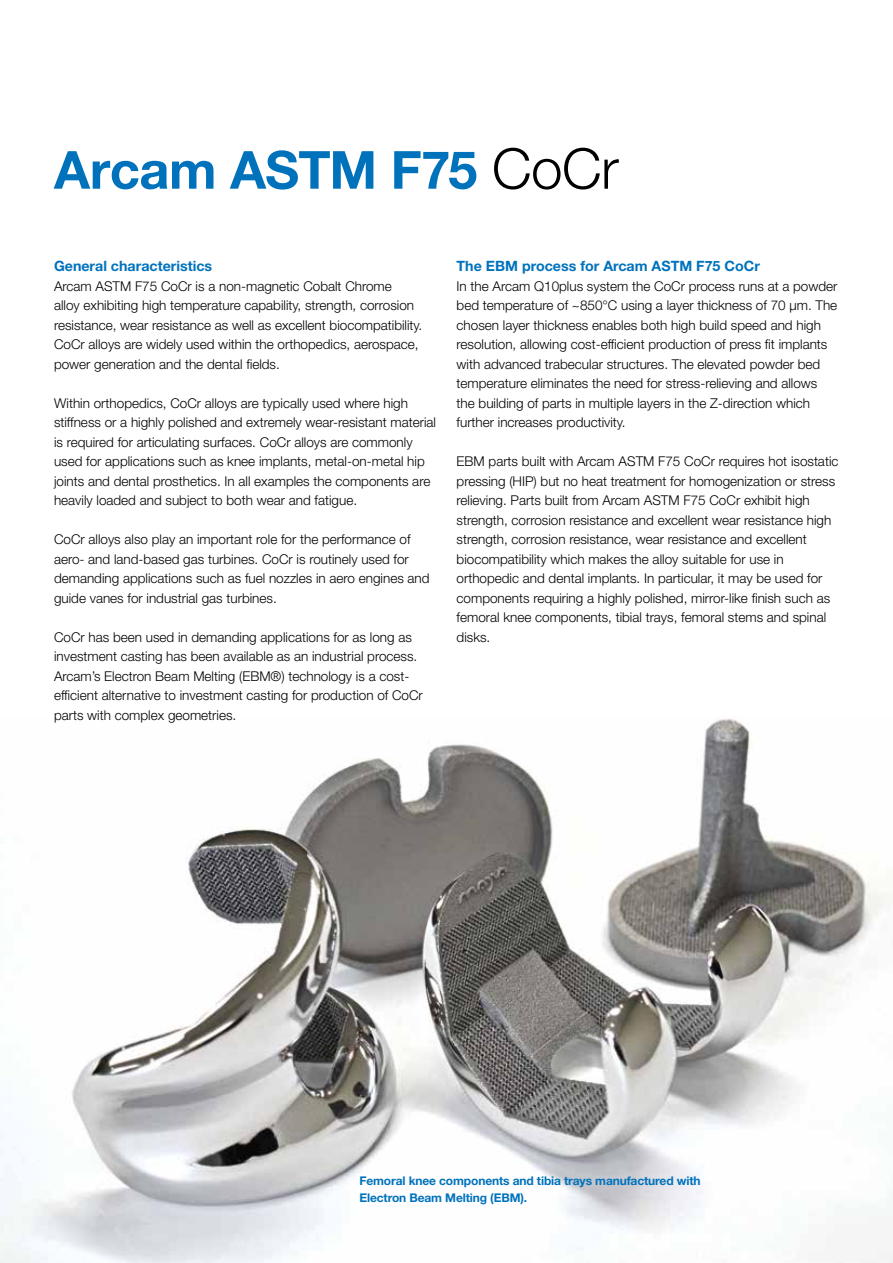
<style>
.page{position:relative;width:893px;height:1263px;background:#fff}
.page>*{position:absolute;margin:0;border:0;box-sizing:border-box;transform-origin:0 0}
.t1{font:700 52.5px "Helvetica Neue LT Std";letter-spacing:-.01em;color:#0072bc}
.t2{font:700 14.25px "Helvetica Neue LT Std";color:#0072bc}
.t3{font:300 13.5px/19.5px "Helvetica Neue LT Std";color:#000}
.t4{font:700 12px/16.5px "Helvetica Neue LT Std";letter-spacing:-.01em;color:#0072bc}
.s1{font-weight:300;font-size:56.25px;color:#000}
</style>
<div class="page">
<img style="left:0;top:718px;width:893px;height:545px">
<h1 class="t1" style="left:54px;top:137px;width:566px">Arcam ASTM F75 <span class="s1">CoCr</span></h1>
<p class="t2" style="left:54px;top:257px;width:160px">General characteristics</p>
<p class="t3" style="left:54px;top:276px;width:370px">Arcam ASTM F75 CoCr is a non-magnetic Cobalt Chrome<br>alloy exhibiting high temperature capability, strength, corrosion resistance, wear resistance as well as excellent biocompatibility.<br>CoCr alloys are widely used within the orthopedics, aerospace, power generation and the dental fields.</p>
<p class="t3" style="left:54px;top:393px;width:384px">Within orthopedics, CoCr alloys are typically used where high stiffness or a highly polished and extremely wear-resistant material is required for articulating surfaces. CoCr alloys are commonly used for applications such as knee implants, metal-on-metal hip joints and dental prosthetics. In all examples the components are heavily loaded and subject to both wear and fatigue.</p>
<p class="t3" style="left:54px;top:529px;width:377px">CoCr alloys also play an important role for the performance of aero- and land-based gas turbines. CoCr is routinely used for demanding applications such as fuel nozzles in aero engines and guide vanes for industrial gas turbines.</p>
<p class="t3" style="left:54px;top:627px;width:370px">CoCr has been used in demanding applications for as long as investment casting has been available as an industrial process.<br>Arcam’s Electron Beam Melting (EBM®) technology is a cost&shy;efficient alternative to investment casting for production of CoCr parts with complex geometries.</p>
<p class="t2" style="left:457px;top:257px;width:305px">The EBM process for Arcam ASTM F75 CoCr</p>
<p class="t3" style="left:457px;top:276px;width:382px">In the Arcam Q10plus system the CoCr process runs at a powder bed temperature of ~850°C using a layer thickness of 70 µm. The chosen layer thickness enables both high build speed and high resolution, allowing cost-efficient production of press fit implants with advanced trabecular structures. The elevated powder bed temperature eliminates the need for stress-relieving and allows the building of parts in multiple layers in the Z-direction which further increases productivity.</p>
<p class="t3" style="left:457px;top:451px;width:383px">EBM parts built with Arcam ASTM F75 CoCr requires hot isostatic pressing (HIP) but no heat treatment for homogenization or stress relieving. Parts built from Arcam ASTM F75 CoCr exhibit high strength, corrosion resistance and excellent wear resistance high strength, corrosion resistance, wear resistance and excellent biocompatibility which makes the alloy suitable for use in orthopedic and dental implants. In particular, it may be used for components requiring a highly polished, mirror-like finish such as femoral knee components, tibial trays, femoral stems and spinal disks.</p>
<p class="t4" style="left:359px;top:1172px;width:343px">Femoral knee components and tibia trays manufactured with<br>Electron Beam Melting (EBM).</p>
</div>
